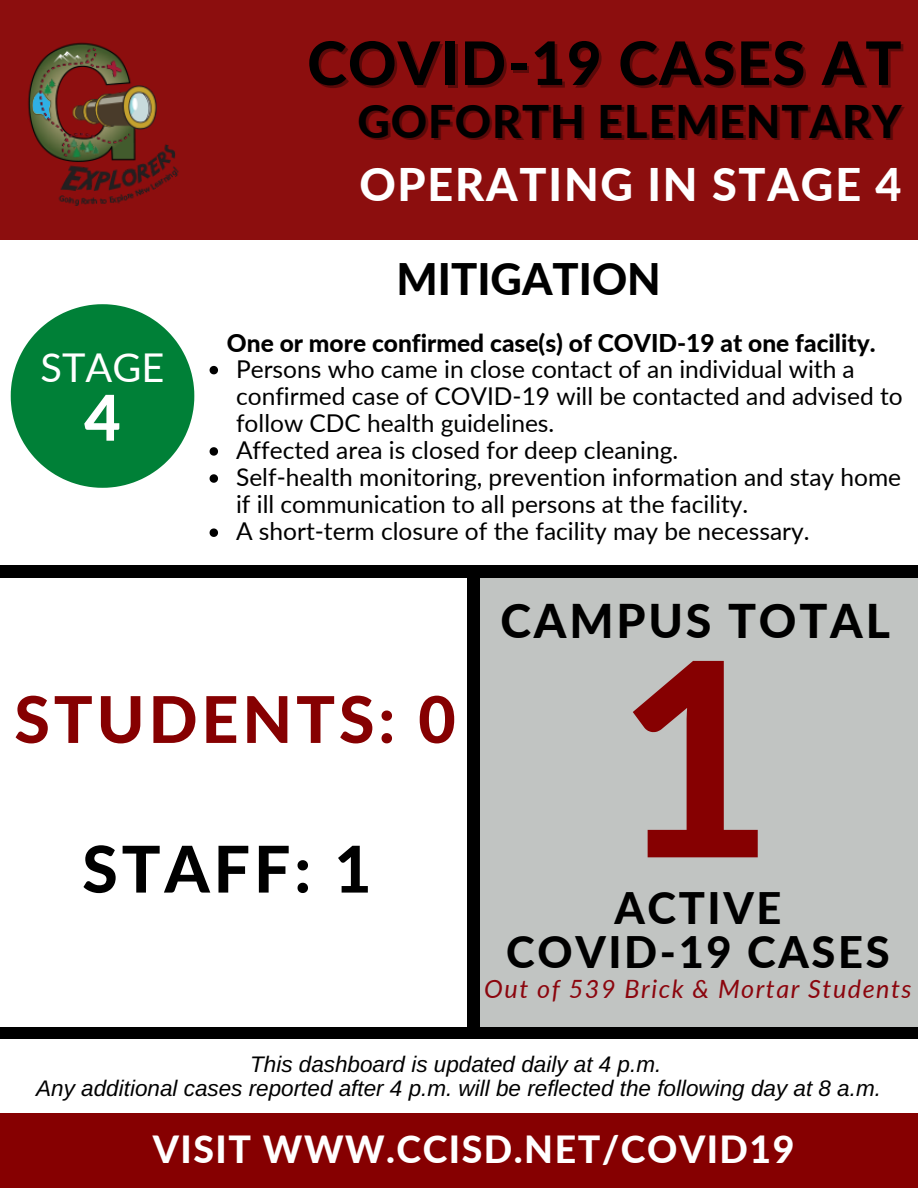
<style>
.page{position:relative;width:918px;height:1188px;background:#fff}
.page>*{position:absolute;margin:0;border:0;box-sizing:border-box;transform-origin:0 0}
.t1{font:800 270.6px "Lato";color:#860001}
.t2{font:800 64.5px "Lato";letter-spacing:.06em;color:#860001}
.t3{font:800 64.5px "Lato";letter-spacing:.06em;color:#000}
.t4{font:800 63.15px "Lato";color:#fff}
.t5{font:800 60px "Lato";letter-spacing:.02em;color:#000}
.t6{font:800 46.5px "Lato";letter-spacing:.06em;color:#000}
.t7{font:800 45px "Lato";letter-spacing:.02em;color:#000}
.t8{font:800 45px "Lato";letter-spacing:.04em;color:#fff}
.t9{font:800 43.5px/44.2px "Lato";letter-spacing:.06em;color:#000;text-align:center}
.t10{font:800 43.5px "Lato";color:#000}
.t11{font:39.75px "Lato";color:#fff}
.t12{font:800 37.5px "Lato";letter-spacing:.04em;color:#fff}
.t13{font:italic 25.2px "Lato";letter-spacing:.06em;color:#8b050d}
.t14{font:24.6px/27.2px "Lato";color:#000}
.t15{font:800 24.6px "Lato";color:#000}
.t16{font:italic 22.5px/23.7px "Arimo";color:#000;text-align:center}
</style>
<div class="page">
<div style="left:0;top:0;width:918px;height:240px;background:#8c0e0e"></div>
<div style="left:0;top:1113px;width:918px;height:75px;background:#860001"></div>
<div style="left:0;top:566px;width:918px;height:12px;background:#000"></div>
<img style="left:28px;top:42px;width:151px;height:164px">
<div style="left:480px;top:578px;width:438px;height:450px;background:#c1c4c2"></div>
<div style="left:468px;top:572px;width:12px;height:461px;background:#000"></div>
<div style="left:0;top:1027px;width:918px;height:12px;background:#000"></div>
<svg style="left:11px;top:304px;width:183px;height:184px"></svg>
<svg style="left:210px;top:366px;width:8px;height:8px"></svg>
<svg style="left:210px;top:447px;width:8px;height:9px"></svg>
<svg style="left:210px;top:474px;width:8px;height:9px"></svg>
<svg style="left:210px;top:528px;width:8px;height:9px"></svg>
<h3 class="t5" style="left:307px;top:26px;width:596px">COVID-19 CASES AT</h3>
<h3 class="t7" style="left:357px;top:93px;width:546px">GOFORTH ELEMENTARY</h3>
<h3 class="t8" style="left:359px;top:156px;width:544px">OPERATING IN STAGE 4</h3>
<h3 class="t11" style="left:41px;top:342px;width:125px">STAGE</h3>
<h3 class="t4" style="left:84px;top:378px;width:38px">4</h3>
<h3 class="t10" style="left:397px;top:252px;width:266px">MITIGATION</h3>
<p class="t15" style="left:227px;top:328px;width:650px">One or more confirmed case(s) of COVID-19 at one facility.</p>
<p class="t14" style="left:236px;top:355px;width:668px">Persons who came in close contact of an individual with a confirmed case of COVID-19 will be contacted and advised to follow CDC health guidelines.<br>Affected area is closed for deep cleaning.<br>Self-health monitoring, prevention information and stay home if ill communication to all persons at the facility.<br>A short-term closure of the facility may be necessary.</p>
<h3 class="t6" style="left:501px;top:592px;width:391px">CAMPUS TOTAL</h3>
<h2 class="t2" style="left:14px;top:679px;width:443px">STUDENTS: 0</h2>
<h2 class="t3" style="left:82px;top:829px;width:291px">STAFF: 1</h2>
<h1 class="t1" style="left:617px;top:590px;width:158px">1</h1>
<h3 class="t9" style="left:506px;top:885px;width:385px">ACTIVE<br>COVID-19 CASES</h3>
<p class="t13" style="left:484px;top:973px;width:429px">Out of 539 Brick &amp; Mortar Students</p>
<p class="t16" style="left:36px;top:1052px;width:846px">This dashboard is updated daily at 4 p.m.<br>Any additional cases reported after 4 p.m. will be reflected the following day at 8 a.m.</p>
<h3 class="t12" style="left:153px;top:1126px;width:643px">VISIT WWW.CCISD.NET/COVID19</h3>
</div>
